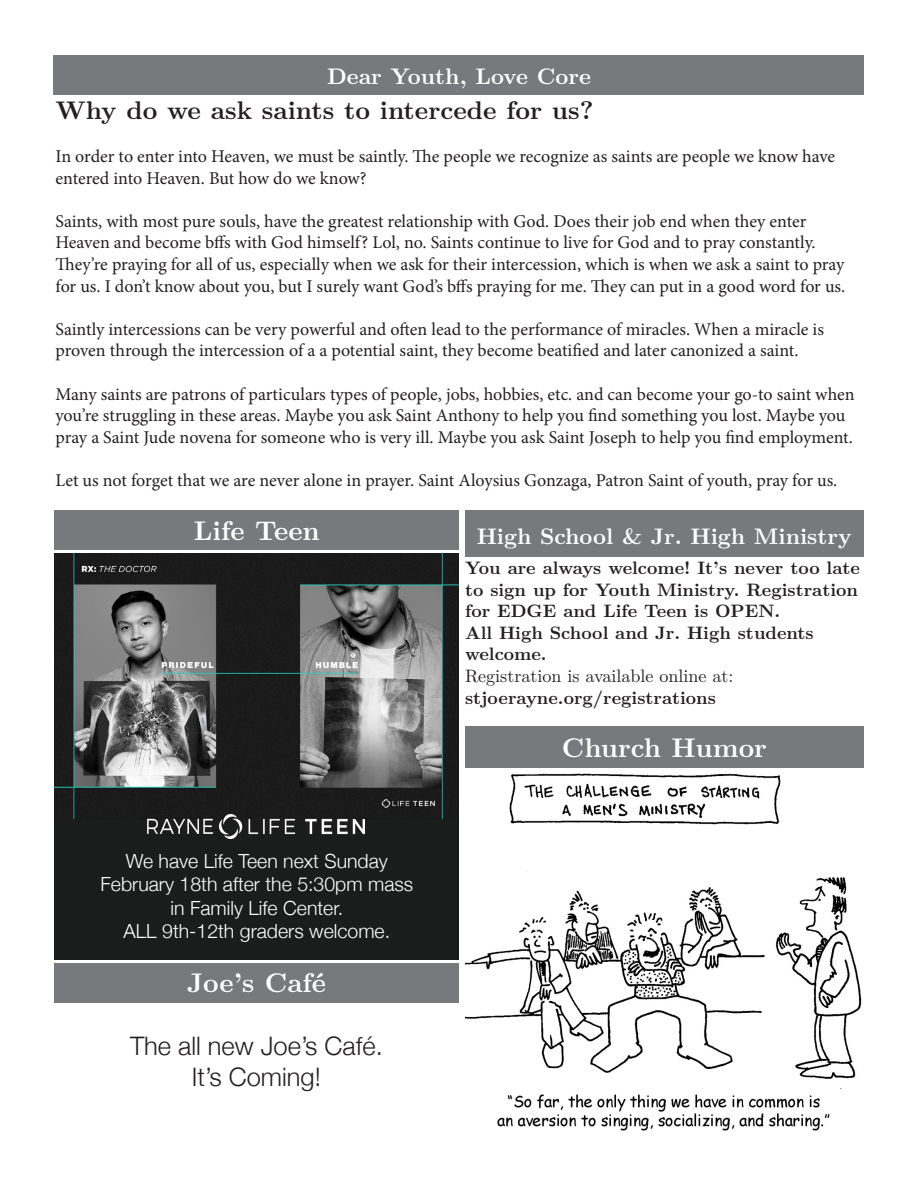
<style>
.page{position:relative;width:918px;height:1188px;background:#fff}
.page>*{position:absolute;margin:0;border:0;box-sizing:border-box;transform-origin:0 0}
.t1{font:700 27px "LM Roman 10";color:#fff}
.t2{font:700 25.5px "LM Roman 10";color:#231f20}
.t3{font:300 25.5px/30.6px "Helvetica Neue";color:#231f20;text-align:center}
.t4{font:700 22.5px "LM Roman 10";color:#fff}
.t5{font:300 19.5px/23.4px "Helvetica Neue";color:#fff;text-align:center}
.t6{font:18px/21.6px "Minion Pro";letter-spacing:-.005em;color:#231f20}
.t7{font:700 18px/21.6px "LM Roman 10";color:#231f20}
.t8{font:18px "LM Roman 10";color:#231f20}
</style>
<div class="page">
<div style="left:54px;top:810px;width:405px;height:149px;background:#1b1d1c"></div>
<div style="left:465px;top:727px;width:399px;height:41px;background:#77797c"></div>
<img style="left:465px;top:773px;width:397px;height:358px">
<div style="left:54px;top:55px;width:810px;height:40px;background:#77797c"></div>
<div style="left:465px;top:510px;width:398px;height:47px;background:#77797c"></div>
<div style="left:54px;top:510px;width:405px;height:40px;background:#77797c"></div>
<img style="left:55px;top:554px;width:404px;height:265px">
<img style="left:147px;top:815px;width:217px;height:23px">
<div style="left:54px;top:963px;width:405px;height:40px;background:#77797c"></div>
<p class="t4" style="left:327px;top:58px;width:265px">Dear Youth, Love Core</p>
<h2 class="t2" style="left:56px;top:90px;width:540px">Why do we ask saints to intercede for us?</h2>
<p class="t6" style="left:56px;top:145px;width:781px">In order to enter into Heaven, we must be saintly. The people we recognize as saints are people we know have entered into Heaven. But how do we know?</p>
<p class="t6" style="left:56px;top:210px;width:791px">Saints, with most pure souls, have the greatest relationship with God. Does their job end when they enter Heaven and become bffs with God himself? Lol, no. Saints continue to live for God and to pray constantly.<br>They’re praying for all of us, especially when we ask for their intercession, which is when we ask a saint to pray for us. I don’t know about you, but I surely want God’s bffs praying for me. They can put in a good word for us.</p>
<p class="t6" style="left:56px;top:318px;width:770px">Saintly intercessions can be very powerful and often lead to the performance of miracles. When a miracle is proven through the intercession of a a potential saint, they become beatified and later canonized a saint.</p>
<p class="t6" style="left:56px;top:383px;width:801px">Many saints are patrons of particulars types of people, jobs, hobbies, etc. and can become your go-to saint when you’re struggling in these areas. Maybe you ask Saint Anthony to help you find something you lost. Maybe you pray a Saint Jude novena for someone who is very ill. Maybe you ask Saint Joseph to help you find employment.</p>
<p class="t6" style="left:56px;top:469px;width:783px">Let us not forget that we are never alone in prayer. Saint Aloysius Gonzaga, Patron Saint of youth, pray for us.</p>
<h1 class="t1" style="left:194px;top:509px;width:128px">Life Teen</h1>
<p class="t4" style="left:477px;top:518px;width:377px">High School &amp; Jr. High Ministry</p>
<p class="t7" style="left:465px;top:556px;width:396px">You are always welcome! It’s never too late to sign up for Youth Ministry. Registration for EDGE and Life Teen is OPEN.<br>All High School and Jr. High students welcome.</p>
<p class="t8" style="left:465px;top:662px;width:270px">Registration is available online at:</p>
<p class="t7" style="left:465px;top:685px;width:252px">stjoerayne.org/registrations</p>
<p class="t5" style="left:100px;top:848px;width:314px">We have Life Teen next Sunday<br>February 18th after the 5:30pm mass in Family Life Center.<br>ALL 9th-12th graders welcome.</p>
<h1 class="t1" style="left:187px;top:962px;width:141px">Joe’s Café</h1>
<h2 class="t3" style="left:130px;top:1029px;width:254px">The all new Joe’s Café.<br>It’s Coming!</h2>
<h1 class="t1" style="left:562px;top:726px;width:207px">Church Humor</h1>
</div>
